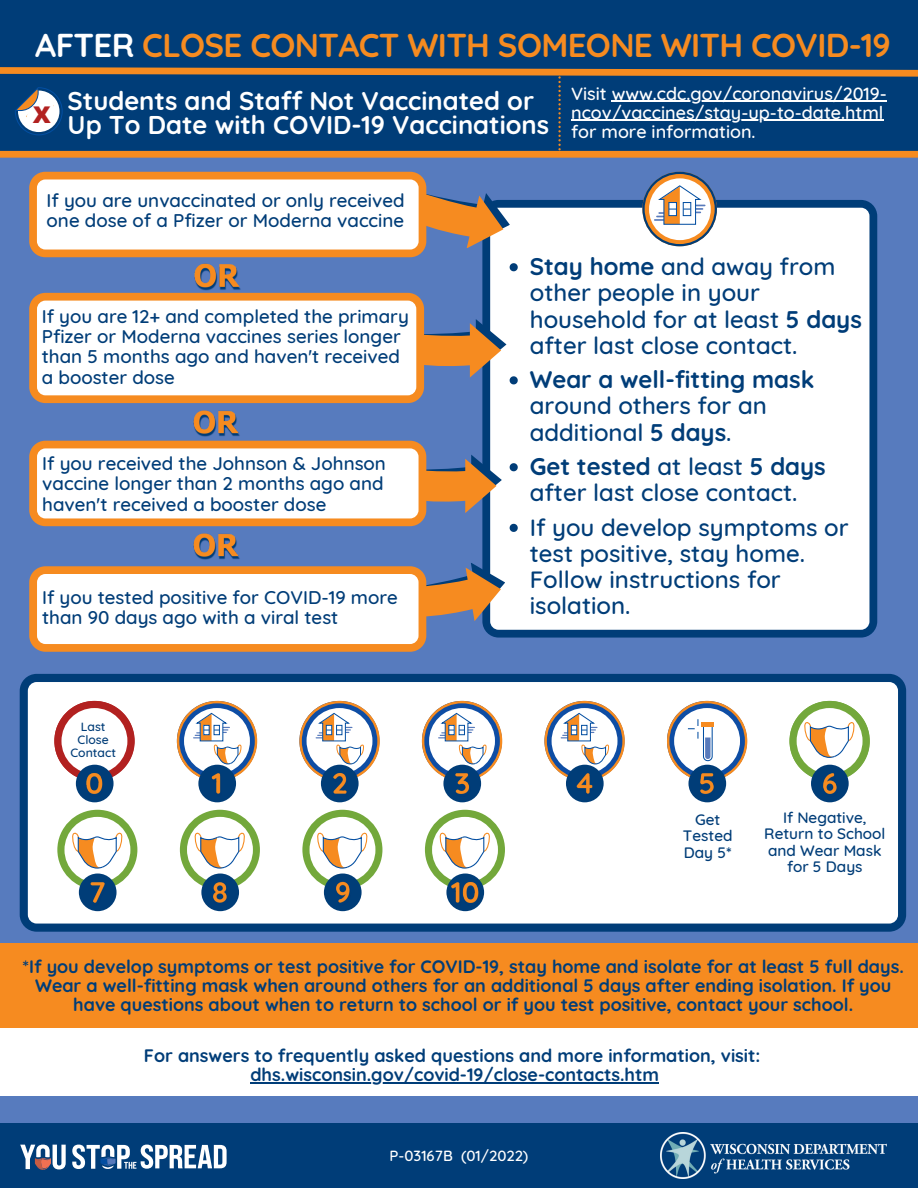
<style>
.page{position:relative;width:918px;height:1188px;background:#577bbe}
.page>*{position:absolute;margin:0;border:0;box-sizing:border-box;transform-origin:0 0}
.t1{font:700 33px "Quicksand";letter-spacing:-.02em;color:#f68b20}
.t2{font:700 25.65px/24.8px "Quicksand";color:#fff}
.t3{font:500 24px/26.2px "Quicksand";color:#003d78}
.t4{font:700 24px "Quicksand";color:#003d78}
.t5{font:900 23.1px "Arial";color:#b22120}
.t6{font:500 18.75px/20.2px "Quicksand";color:#003d78}
.t7{font:700 18px/19.2px "Quicksand";color:#003d78;text-align:center}
.t8{font:500 18px/19.2px "Quicksand";color:#fff}
.t9{font:500 15.45px/16.5px "Quicksand";color:#003d78;text-align:center}
.t10{font:500 15px "Quicksand";color:#fff}
.t11{font:500 12.3px/13.2px "Quicksand";color:#003d78;text-align:center}
.s1{color:#fff}
.s2{font-weight:700}
</style>
<div class="page">
<div style="left:0;top:0;width:918px;height:154px;background:#003d78"></div>
<div style="left:0;top:151px;width:918px;height:7px;background:#f68b20"></div>
<div style="left:0;top:1123px;width:918px;height:65px;background:#003d78"></div>
<svg style="left:20px;top:1145px;width:46px;height:25px"></svg>
<svg style="left:72px;top:1145px;width:155px;height:24px"></svg>
<img style="left:660px;top:1133px;width:226px;height:46px">
<div style="left:482px;top:200px;width:395px;height:438px;background:#fff"></div>
<svg style="left:29px;top:441px;width:473px;height:85px"></svg>
<svg style="left:29px;top:172px;width:487px;height:85px"></svg>
<svg style="left:642px;top:172px;width:75px;height:74px"></svg>
<div style="left:0;top:944px;width:918px;height:84px;background:#f68b20"></div>
<div style="left:0;top:1028px;width:918px;height:68px;background:#fff"></div>
<svg style="left:20px;top:674px;width:886px;height:258px;fill:#fff"></svg>
<div style="left:180px;top:810px;width:80px;height:80px;background:#73a83b;border-radius:50%"></div>
<div style="left:187px;top:817px;width:66px;height:66px;background:#fff;border-radius:50%"></div>
<svg style="left:194px;top:832px;width:53px;height:37px"></svg>
<div style="left:201px;top:874px;width:38px;height:37px;background:#003d78;border-radius:50%"></div>
<div style="left:302px;top:810px;width:80px;height:80px;background:#73a83b;border-radius:50%"></div>
<div style="left:310px;top:817px;width:65px;height:66px;background:#fff;border-radius:50%"></div>
<svg style="left:315px;top:831px;width:53px;height:38px"></svg>
<div style="left:324px;top:874px;width:38px;height:37px;background:#003d78;border-radius:50%"></div>
<div style="left:425px;top:810px;width:80px;height:80px;background:#73a83b;border-radius:50%"></div>
<div style="left:432px;top:817px;width:66px;height:66px;background:#fff;border-radius:50%"></div>
<svg style="left:438px;top:832px;width:54px;height:37px"></svg>
<svg style="left:446px;top:874px;width:38px;height:37px"></svg>
<div style="left:57px;top:810px;width:80px;height:80px;background:#73a83b;border-radius:50%"></div>
<div style="left:64px;top:817px;width:66px;height:66px;background:#fff;border-radius:50%"></div>
<svg style="left:70px;top:831px;width:53px;height:38px"></svg>
<div style="left:79px;top:874px;width:38px;height:37px;background:#003d78;border-radius:50%"></div>
<svg style="left:54px;top:701px;width:81px;height:80px"></svg>
<div style="left:76px;top:765px;width:38px;height:37px;background:#003d78;border-radius:50%"></div>
<svg style="left:422px;top:701px;width:80px;height:80px"></svg>
<div style="left:443px;top:765px;width:38px;height:37px;background:#003d78;border-radius:50%"></div>
<svg style="left:299px;top:701px;width:81px;height:80px"></svg>
<div style="left:321px;top:765px;width:38px;height:37px;background:#003d78;border-radius:50%"></div>
<div style="left:688px;top:765px;width:38px;height:37px;background:#003d78;border-radius:50%"></div>
<svg style="left:544px;top:701px;width:81px;height:80px"></svg>
<div style="left:566px;top:765px;width:38px;height:37px;background:#003d78;border-radius:50%"></div>
<div style="left:811px;top:765px;width:38px;height:37px;background:#003d78;border-radius:50%"></div>
<img style="left:820px;top:781px;width:21px;height:25px">
<svg style="left:790px;top:701px;width:80px;height:80px"></svg>
<svg style="left:177px;top:701px;width:80px;height:80px"></svg>
<div style="left:198px;top:765px;width:38px;height:37px;background:#003d78;border-radius:50%"></div>
<svg style="left:667px;top:701px;width:80px;height:80px"></svg>
<hr style="left:702px;top:722px;width:12px;height:4px;background:#f68b20">
<img style="left:210px;top:873px;width:22px;height:42px">
<img style="left:333px;top:873px;width:21px;height:42px">
<img style="left:449px;top:873px;width:33px;height:42px">
<img style="left:88px;top:873px;width:21px;height:42px">
<img style="left:84px;top:765px;width:23px;height:41px">
<img style="left:453px;top:765px;width:20px;height:41px">
<img style="left:330px;top:765px;width:21px;height:41px">
<img style="left:697px;top:765px;width:22px;height:41px">
<img style="left:573px;top:765px;width:26px;height:41px">
<img style="left:210px;top:765px;width:16px;height:41px">
<svg style="left:0;top:67px;width:918px;height:83px"></svg>
<img style="left:190px;top:526px;width:53px;height:31px">
<img style="left:192px;top:256px;width:52px;height:37px">
<svg style="left:510px;top:263px;width:8px;height:8px"></svg>
<svg style="left:29px;top:293px;width:489px;height:110px"></svg>
<svg style="left:510px;top:463px;width:8px;height:8px"></svg>
<svg style="left:510px;top:524px;width:8px;height:8px"></svg>
<hr style="left:250px;top:1082px;width:409px;height:1px;background:#003d78">
<hr style="left:612px;top:101px;width:275px;height:1px;background:#fff">
<hr style="left:571px;top:120px;width:312px;height:1px;background:#fff">
<img style="left:190px;top:402px;width:53px;height:44px">
<svg style="left:29px;top:557px;width:480px;height:95px"></svg>
<h1 class="t1" style="left:35px;top:24px;width:857px"><span class="s1">AFTER</span> CLOSE CONTACT WITH SOMEONE WITH COVID-19</h1>
<p class="t5" style="left:33px;top:98px;width:19px">X</p>
<h2 class="t2" style="left:68px;top:88px;width:483px">Students and Staff Not Vaccinated or<br>Up To Date with COVID-19 Vaccinations</h2>
<p class="t6" style="left:47px;top:190px;width:359px">If you are unvaccinated or only received one dose of a Pfizer or Moderna vaccine</p>
<p class="t8" style="left:571px;top:83px;width:317px">Visit www.cdc.gov/coronavirus/2019- ncov/vaccines/stay-up-to-date.html for more information.</p>
<p class="t6" style="left:42px;top:306px;width:369px">If you are 12+ and completed the primary Pfizer or Moderna vaccines series longer than 5 months ago and haven't received a booster dose</p>
<p class="t6" style="left:42px;top:453px;width:345px">If you received the Johnson &amp; Johnson vaccine longer than 2 months ago and haven't received a booster dose</p>
<p class="t6" style="left:42px;top:587px;width:357px">If you tested positive for COVID-19 more than 90 days ago with a viral test</p>
<p class="t11" style="left:70px;top:719px;width:47px">Last<br>Close<br>Contact</p>
<h3 class="t3" style="left:530px;top:253px;width:334px"><span class="s2">Stay home</span> and away from other people in your household for at least <span class="s2">5 days </span>after last close contact.</h3>
<h3 class="t4" style="left:530px;top:364px;width:286px">Wear a well-fitting mask</h3>
<h3 class="t3" style="left:530px;top:392px;width:239px">around others for an additional <span class="s2">5 days</span>.</h3>
<h3 class="t3" style="left:530px;top:453px;width:298px"><span class="s2">Get tested</span> at least <span class="s2">5 days </span>after last close contact.</h3>
<h3 class="t3" style="left:530px;top:514px;width:320px">If you develop symptoms or test positive, stay home.<br>Follow instructions for isolation.</h3>
<p class="t9" style="left:683px;top:811px;width:51px">Get<br>Tested<br>Day 5<span class="s2">*</span></p>
<p class="t9" style="left:764px;top:809px;width:123px">If Negative,<br>Return to School and Wear Mask for 5 Days</p>
<p class="t7" style="left:23px;top:957px;width:883px">*If you develop symptoms or test positive for COVID-19, stay home and isolate for at least 5 full days.<br>Wear a well-fitting mask when around others for an additional 5 days after ending isolation. If you have questions about when to return to school or if you test positive, contact your school.</p>
<p class="t7" style="left:144px;top:1045px;width:618px">For answers to frequently asked questions and more information, visit: dhs.wisconsin.gov/covid-19/close-contacts.htm</p>
<p class="t10" style="left:390px;top:1146px;width:140px">P-03167B (01/2022)</p>
</div>
